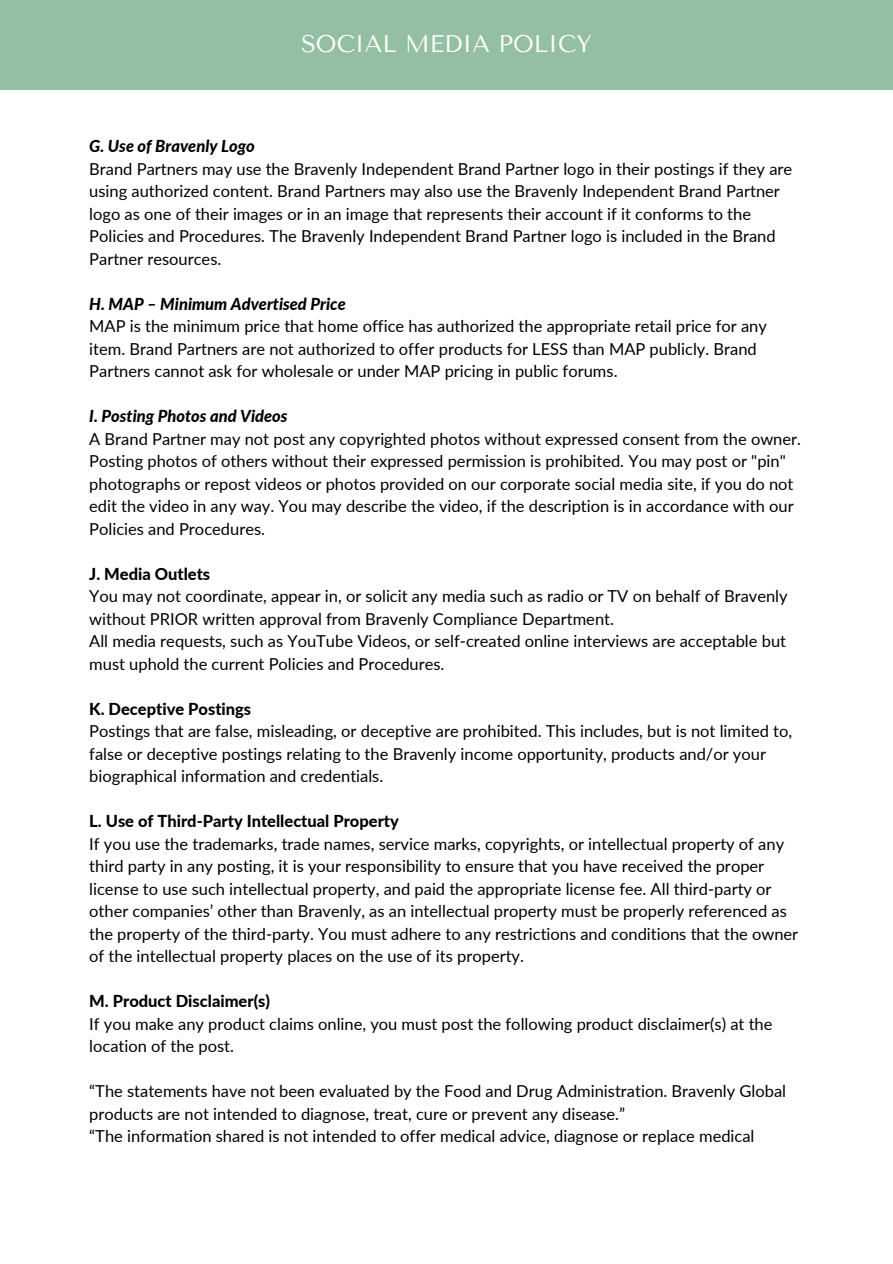
<style>
.page{position:relative;width:893px;height:1264px;background:#fff}
.page>*{position:absolute;margin:0;border:0;box-sizing:border-box;transform-origin:0 0}
.t1{font:24px "Tenor Sans";color:#fff}
.t2{font:16.5px/22.5px "Lato";color:#000}
.t3{font:800 16.5px "Lato";color:#000}
.t4{font:italic 800 16.5px "Lato";color:#000}
</style>
<div class="page">
<div style="left:0;top:0;width:892px;height:89px;background:#95bfa3"></div>
<p class="t1" style="left:301px;top:30px;width:292px">SOCIAL MEDIA POLICY</p>
<p class="t4" style="left:89px;top:136px;width:167px">G. Use of Bravenly Logo</p>
<p class="t2" style="left:89px;top:157px;width:704px">Brand Partners may use the Bravenly Independent Brand Partner logo in their postings if they are using authorized content. Brand Partners may also use the Bravenly Independent Brand Partner logo as one of their images or in an image that represents their account if it conforms to the Policies and Procedures. The Bravenly Independent Brand Partner logo is included in the Brand Partner resources.</p>
<p class="t4" style="left:89px;top:293px;width:258px">H. MAP – Minimum Advertised Price</p>
<p class="t2" style="left:89px;top:315px;width:679px">MAP is the minimum price that home office has authorized the appropriate retail price for any item. Brand Partners are not authorized to offer products for LESS than MAP publicly. Brand<br>Partners cannot ask for wholesale or under MAP pricing in public forums.</p>
<p class="t4" style="left:89px;top:406px;width:200px">I. Posting Photos and Videos</p>
<p class="t2" style="left:89px;top:427px;width:713px">A Brand Partner may not post any copyrighted photos without expressed consent from the owner.<br>Posting photos of others without their expressed permission is prohibited. You may post or "pin" photographs or repost videos or photos provided on our corporate social media site, if you do not edit the video in any way. You may describe the video, if the description is in accordance with our Policies and Procedures.</p>
<p class="t3" style="left:89px;top:563px;width:122px">J. Media Outlets</p>
<p class="t2" style="left:89px;top:584px;width:699px">You may not coordinate, appear in, or solicit any media such as radio or TV on behalf of Bravenly without PRIOR written approval from Bravenly Compliance Department.</p>
<p class="t2" style="left:89px;top:629px;width:698px">All media requests, such as YouTube Videos, or self-created online interviews are acceptable but must uphold the current Policies and Procedures.</p>
<p class="t3" style="left:89px;top:698px;width:163px">K. Deceptive Postings</p>
<p class="t2" style="left:89px;top:719px;width:704px">Postings that are false, misleading, or deceptive are prohibited. This includes, but is not limited to, false or deceptive postings relating to the Bravenly income opportunity, products and/or your biographical information and credentials.</p>
<p class="t3" style="left:89px;top:811px;width:311px">L. Use of Third-Party Intellectual Property</p>
<p class="t2" style="left:89px;top:832px;width:710px">If you use the trademarks, trade names, service marks, copyrights, or intellectual property of any third party in any posting, it is your responsibility to ensure that you have received the proper license to use such intellectual property, and paid the appropriate license fee. All third-party or other companies’ other than Bravenly, as an intellectual property must be properly referenced as the property of the third-party. You must adhere to any restrictions and conditions that the owner of the intellectual property places on the use of its property.</p>
<p class="t3" style="left:89px;top:990px;width:182px">M. Product Disclaimer(s)</p>
<p class="t2" style="left:89px;top:1012px;width:684px">If you make any product claims online, you must post the following product disclaimer(s) at the location of the post.</p>
<p class="t2" style="left:89px;top:1079px;width:698px">“The statements have not been evaluated by the Food and Drug Administration. Bravenly Global products are not intended to diagnose, treat, cure or prevent any disease.”</p>
<p class="t2" style="left:89px;top:1124px;width:666px">“The information shared is not intended to offer medical advice, diagnose or replace medical</p>
</div>
